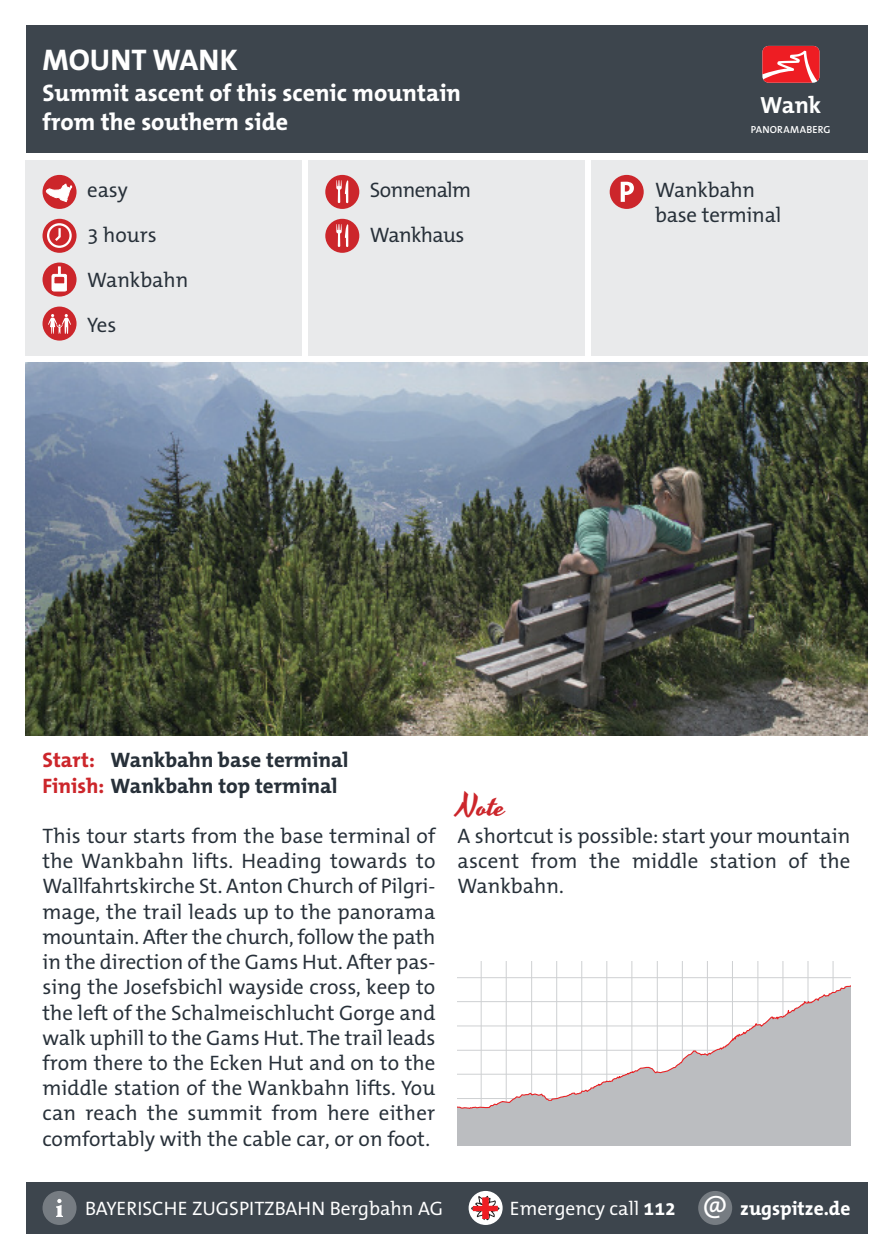
<style>
.page{position:relative;width:893px;height:1259px;background:#fff}
.page>*{position:absolute;margin:0;border:0;box-sizing:border-box;transform-origin:0 0}
.t1{font:700 30px "The Mix Office";color:#fff}
.t2{font:30px "Yesteryear";color:#cc262b;scale:1.05 1}
.t3{font:700 24px/28.8px "The Mix Office";color:#fff}
.t4{font:700 23.4px "The Mix";color:#fff}
.t5{font:21px/25.2px "The Mix Office";color:#273039}
.t6{font:700 21px/25.2px "The Mix Office";color:#273039}
.t7{font:21px/45px "The Mix Office";letter-spacing:-.03em;color:#273039}
.t8{font:19.5px "The Mix Office";color:#fff}
.t9{font:700 19.5px "The Mix Office";color:#fff}
.t10{font:600 10.2px "The Mix";letter-spacing:.02em;color:#fff}
.s1{color:#cc262b}
.s2{font-weight:400}
.s3{font-weight:400;font-size:30.9px}
</style>
<div class="page">
<div style="left:308px;top:160px;width:277px;height:195px;background:#e9eaeb"></div>
<div style="left:26px;top:160px;width:276px;height:195px;background:#e9eaeb"></div>
<div style="left:591px;top:160px;width:276px;height:195px;background:#e9eaeb"></div>
<div style="left:26px;top:26px;width:841px;height:127px;background:#3d454d"></div>
<div style="left:43px;top:175px;width:34px;height:34px;background:#cc262b;border-radius:50%"></div>
<svg style="left:45px;top:177px;width:28px;height:26px"></svg>
<svg style="left:43px;top:219px;width:34px;height:34px"></svg>
<div style="left:47px;top:223px;width:25px;height:25px;border:2px solid #fff;border-radius:50%"></div>
<svg style="left:53px;top:226px;width:9px;height:17px"></svg>
<div style="left:43px;top:262px;width:34px;height:34px;background:#cc262b;border-radius:50%"></div>
<svg style="left:52px;top:267px;width:15px;height:24px"></svg>
<div style="left:43px;top:306px;width:34px;height:34px;background:#cc262b;border-radius:50%"></div>
<svg style="left:48px;top:314px;width:23px;height:20px"></svg>
<div style="left:325px;top:175px;width:34px;height:34px;background:#cc262b;border-radius:50%"></div>
<svg style="left:336px;top:180px;width:12px;height:23px"></svg>
<div style="left:610px;top:175px;width:34px;height:34px;background:#cc262b;border-radius:50%"></div>
<svg style="left:621px;top:182px;width:13px;height:20px"></svg>
<div style="left:325px;top:219px;width:34px;height:34px;background:#cc262b;border-radius:50%"></div>
<svg style="left:336px;top:224px;width:12px;height:23px"></svg>
<img style="left:26px;top:362px;width:841px;height:374px">
<svg style="left:762px;top:46px;width:57px;height:37px;background:#ed464b"></svg>
<hr style="left:481px;top:961px;width:1px;height:184px;background:#ced0d2">
<hr style="left:506px;top:961px;width:1px;height:184px;background:#ced0d2">
<hr style="left:531px;top:961px;width:1px;height:184px;background:#ced0d2">
<hr style="left:556px;top:961px;width:1px;height:184px;background:#ced0d2">
<hr style="left:581px;top:961px;width:1px;height:184px;background:#ced0d2">
<hr style="left:606px;top:961px;width:1px;height:184px;background:#ced0d2">
<hr style="left:631px;top:961px;width:1px;height:184px;background:#ced0d2">
<hr style="left:657px;top:961px;width:1px;height:184px;background:#ced0d2">
<hr style="left:682px;top:961px;width:1px;height:184px;background:#ced0d2">
<hr style="left:707px;top:961px;width:1px;height:184px;background:#ced0d2">
<hr style="left:732px;top:961px;width:1px;height:184px;background:#ced0d2">
<hr style="left:757px;top:961px;width:1px;height:184px;background:#ced0d2">
<hr style="left:782px;top:961px;width:1px;height:184px;background:#ced0d2">
<hr style="left:807px;top:961px;width:1px;height:184px;background:#ced0d2">
<hr style="left:832px;top:961px;width:1px;height:184px;background:#ced0d2">
<hr style="left:458px;top:977px;width:392px;height:1px;background:#ced0d2">
<div style="left:458px;top:1109px;width:392px;height:36px;background:#bbbdc0"></div>
<svg style="left:458px;top:980px;width:392px;height:129px"></svg>
<div style="left:26px;top:1182px;width:841px;height:51px;background:#3d454d"></div>
<div style="left:43px;top:1191px;width:34px;height:34px;background:#767c82;border-radius:50%"></div>
<svg style="left:56px;top:1198px;width:7px;height:19px"></svg>
<div style="left:698px;top:1191px;width:34px;height:34px;background:#767c82;border-radius:50%"></div>
<div style="left:469px;top:1191px;width:34px;height:34px;background:#fff;border-radius:50%"></div>
<svg style="left:471px;top:1196px;width:28px;height:24px"></svg>
<h1 class="t1" style="left:43px;top:44px;width:197px">MOUNT WANK</h1>
<p class="t3" style="left:43px;top:80px;width:420px">Summit ascent of this scenic mountain from the southern side</p>
<p class="t5" style="left:87px;top:168px;width:103px;line-height:45px">easy<br>3 hours<br>Wankbahn<br>Yes</p>
<p class="t7" style="left:370px;top:168px;width:103px">Sonnenalm<br>Wankhaus</p>
<p class="t4" style="left:760px;top:97px;width:63px">Wank</p>
<p class="t10" style="left:751px;top:126px;width:81px">PANORAMABERG</p>
<p class="t5" style="left:655px;top:178px;width:128px">Wankbahn base terminal</p>
<p class="t6" style="left:43px;top:748px;width:307px"><span class="s1">Start:</span> Wankbahn base terminal<br><span class="s1">Finish:</span> Wankbahn top terminal</p>
<p class="t5" style="left:42px;top:824px;width:394px;text-align:justify">This tour starts from the base terminal of the Wankbahn lifts. Heading towards to Wallfahrtskirche St. Anton Church of Pilgri&shy;mage, the trail leads up to the panorama mountain. After the church, follow the path in the direction of the Gams Hut. After pas&shy;sing the Josefsbichl wayside cross, keep to the left of the Schalmeischlucht Gorge and walk uphill to the Gams Hut. The trail leads from there to the Ecken Hut and on to the middle station of the Wankbahn lifts. You can reach the summit from here either comfortably with the cable car, or on foot.</p>
<h1 class="t2" style="left:457px;top:787px;width:47px">Note</h1>
<p class="t5" style="left:458px;top:824px;width:394px;text-align:justify">A shortcut is possible: start your mountain ascent from the middle station of the Wankbahn.</p>
<p class="t8" style="left:85px;top:1198px;width:360px">BAYERISCHE ZUGSPITZBAHN Bergbahn AG</p>
<p class="t9" style="left:510px;top:1198px;width:342px"><span class="s2">Emergency call</span> 112 <span class="s3">@</span> zugspitze.de</p>
</div>
